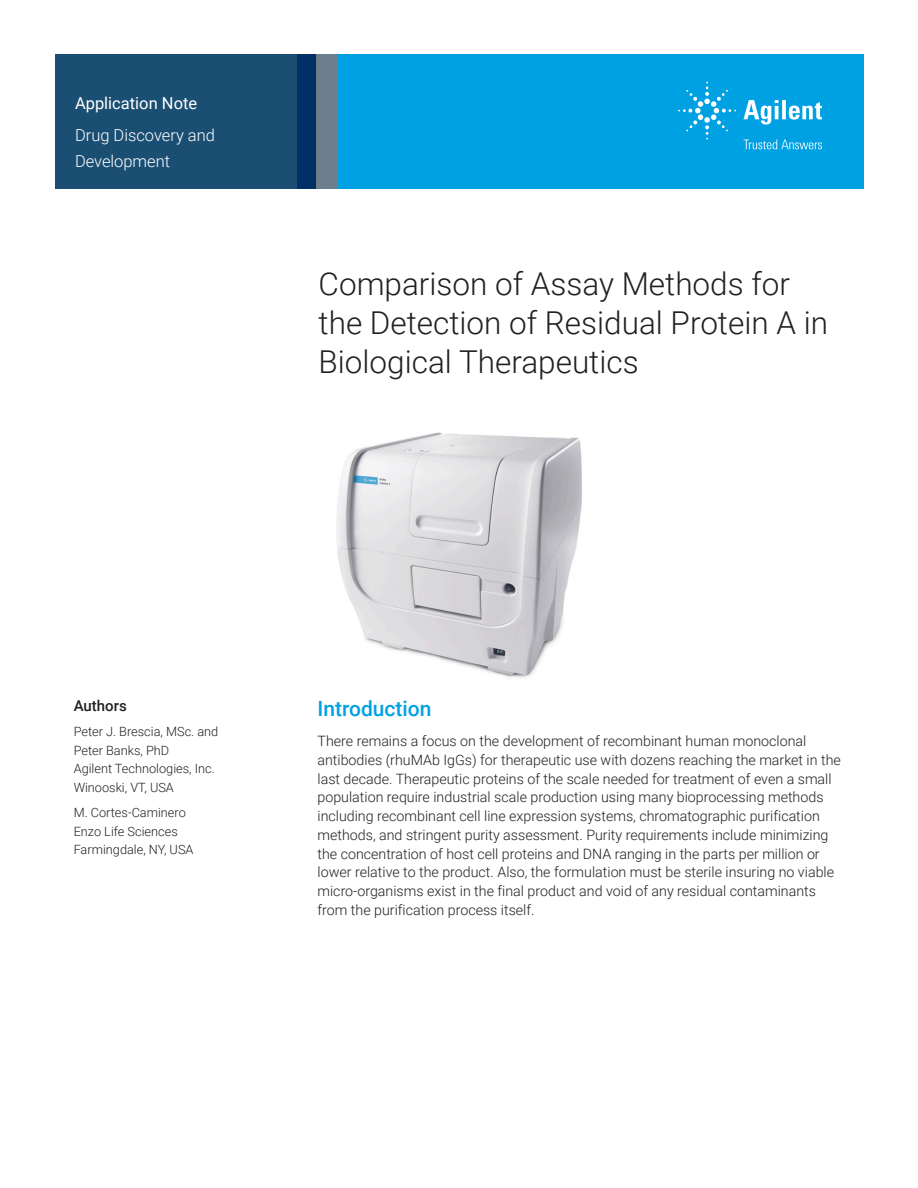
<style>
.page{position:relative;width:918px;height:1188px;background:#fff}
.page>*{position:absolute;margin:0;border:0;box-sizing:border-box;transform-origin:0 0}
.t1{font:300 31.5px/39px "Roboto";color:#231f20}
.Header_1{font:500 21px "Roboto";color:#00a1e3}
.Area_Identifier{font:300 16.5px/25.5px "Roboto";color:#fff}
.Doctype{font:16.5px "Roboto";color:#fff}
.DATA_author_title{font:500 15px "Roboto";color:#231f20}
.Text{font:300 14.25px/18.8px "Roboto";color:#231f20}
.DATA_author_name___i{font:300 12.75px/18.8px "Roboto";color:#231f20}
</style>
<div class="page">
<div style="left:297px;top:54px;width:567px;height:135px;background:#00a1e3"></div>
<svg style="left:55px;top:54px;width:261px;height:135px;background:#184b71"></svg>
<div style="left:316px;top:54px;width:22px;height:135px;background:#6b808c"></div>
<img style="left:336px;top:432px;width:246px;height:246px">
<svg style="left:743px;top:100px;width:79px;height:25px"></svg>
<svg style="left:678px;top:82px;width:58px;height:58px"></svg>
<svg style="left:744px;top:140px;width:78px;height:9px"></svg>
<p class="Doctype" style="left:75px;top:91px;width:124px">Application Note</p>
<p class="Area_Identifier" style="left:75px;top:122px;width:142px">Drug Discovery and<br>Development</p>
<p class="t1" style="left:319px;top:263px;width:511px">Comparison of Assay Methods for the Detection of Residual Protein A in<br>Biological Therapeutics</p>
<p class="DATA_author_title" style="left:74px;top:695px;width:55px">Authors</p>
<p class="DATA_author_name___i" style="left:74px;top:721px;width:146px">Peter J. Brescia, MSc. and<br>Peter Banks, PhD<br>Agilent Technologies, Inc.<br>Winooski, VT, USA</p>
<p class="DATA_author_name___i" style="left:74px;top:802px;width:121px">M. Cortes-Caminero<br>Enzo Life Sciences<br>Farmingdale, NY, USA</p>
<p class="Header_1" style="left:318px;top:693px;width:116px">Introduction</p>
<p class="Text" style="left:318px;top:731px;width:525px">There remains a focus on the development of recombinant human monoclonal antibodies (rhuMAb IgGs) for therapeutic use with dozens reaching the market in the last decade. Therapeutic proteins of the scale needed for treatment of even a small population require industrial scale production using many bioprocessing methods including recombinant cell line expression systems, chromatographic purification methods, and stringent purity assessment. Purity requirements include minimizing the concentration of host cell proteins and DNA ranging in the parts per million or lower relative to the product. Also, the formulation must be sterile insuring no viable micro-organisms exist in the final product and void of any residual contaminants from the purification process itself.</p>
</div>
